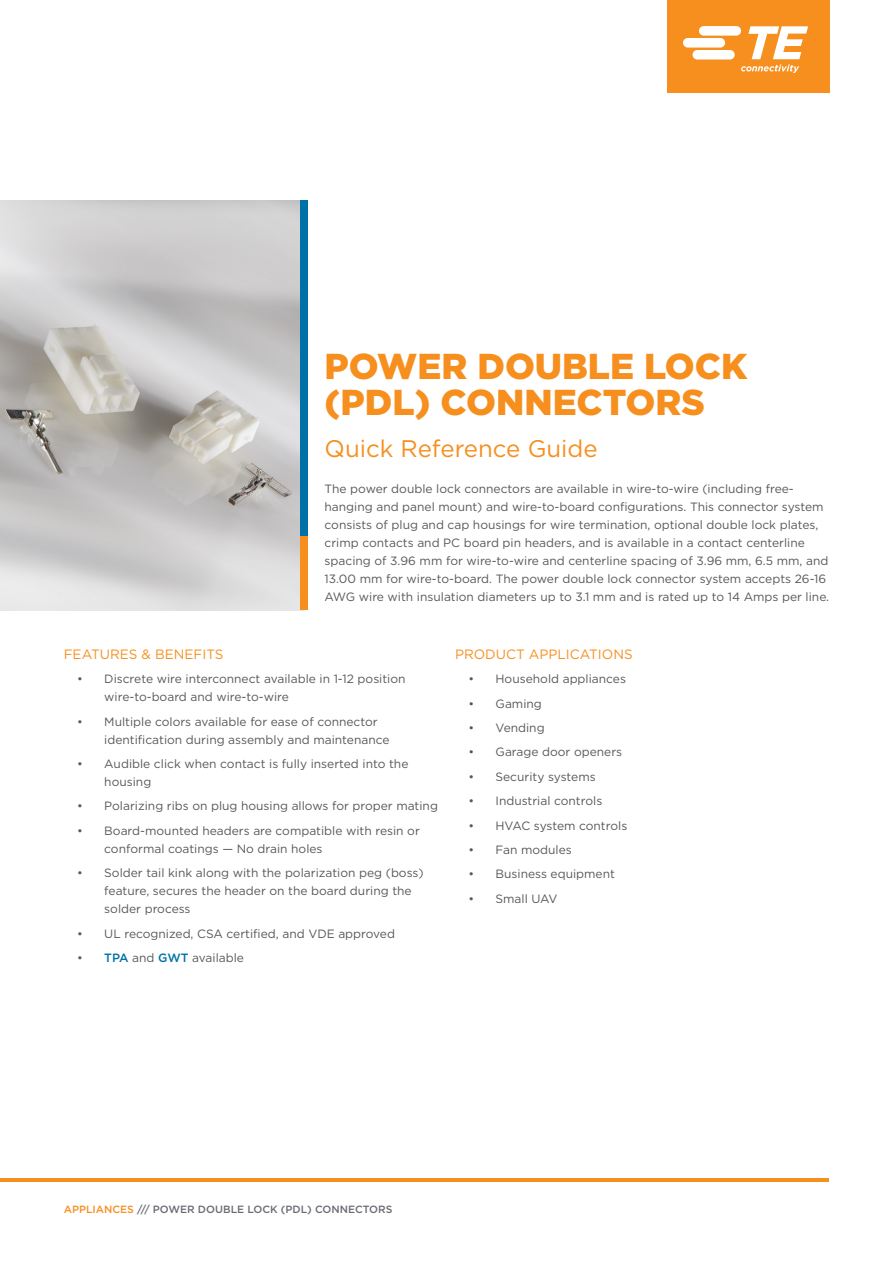
<style>
.page{position:relative;width:893px;height:1263px;background:#fff}
.page>*{position:absolute;margin:0;border:0;box-sizing:border-box;transform-origin:0 0}
.t1{font:900 36px/36px "Gotham";color:#f68f1e}
.t2{font:24px "Gotham";color:#f68f1e}
.t3{font:13.5px "Gotham";color:#f68f1e}
.t4{font:12px/18px "Gotham";color:#57585a}
.t5{font:500 10.5px "Gotham";color:#696b73}
.s1{font-weight:500;color:#0071a7}
.s2{color:#f68f1e}
</style>
<div class="page">
<img style="left:0;top:200px;width:300px;height:410px">
<hr style="left:0;top:1178px;width:829px;height:4px;background:#f68f1e">
<div style="left:300px;top:200px;width:8px;height:338px;background:#0071a7"></div>
<div style="left:300px;top:537px;width:8px;height:73px;background:#f68f1e"></div>
<div style="left:667px;top:0;width:162px;height:93px;background:#f68f1e"></div>
<svg style="left:683px;top:26px;width:125px;height:47px"></svg>
<h1 class="t1" style="left:325px;top:348px;width:424px">POWER DOUBLE LOCK (PDL) CONNECTORS</h1>
<h2 class="t2" style="left:325px;top:433px;width:275px">Quick Reference Guide</h2>
<p class="t4" style="left:325px;top:480px;width:506px">The power double lock connectors are available in wire-to-wire (including free&shy;hanging and panel mount) and wire-to-board configurations. This connector system consists of plug and cap housings for wire termination, optional double lock plates, crimp contacts and PC board pin headers, and is available in a contact centerline spacing of 3.96 mm for wire-to-wire and centerline spacing of 3.96 mm, 6.5 mm, and 13.00 mm for wire-to-board. The power double lock connector system accepts 26-16<br>AWG wire with insulation diameters up to 3.1 mm and is rated up to 14 Amps per line.</p>
<p class="t3" style="left:64px;top:645px;width:161px">FEATURES &amp; BENEFITS</p>
<p class="t4" style="left:104px;top:670px;width:303px;text-indent:-27px">• Discrete wire interconnect available in 1-12 position wire-to-board and wire-to-wire</p>
<p class="t4" style="left:104px;top:712px;width:287px;text-indent:-27px">• Multiple colors available for ease of connector identification during assembly and maintenance</p>
<p class="t4" style="left:104px;top:754px;width:306px;text-indent:-27px">• Audible click when contact is fully inserted into the housing</p>
<p class="t4" style="left:77px;top:797px;width:362px">• Polarizing ribs on plug housing allows for proper mating</p>
<p class="t4" style="left:104px;top:821px;width:317px;text-indent:-27px">• Board-mounted headers are compatible with resin or conformal coatings — No drain holes</p>
<p class="t4" style="left:104px;top:864px;width:321px;text-indent:-27px">• Solder tail kink along with the polarization peg (boss) feature, secures the header on the board during the solder process</p>
<p class="t4" style="left:77px;top:924px;width:319px">• UL recognized, CSA certified, and VDE approved</p>
<p class="t4" style="left:77px;top:948px;width:168px">• <span class="s1">TPA</span> and <span class="s1">GWT</span> available</p>
<p class="t3" style="left:455px;top:645px;width:179px">PRODUCT APPLICATIONS</p>
<p class="t4" style="left:468px;top:670px;width:159px">• Household appliances</p>
<p class="t4" style="left:468px;top:694px;width:75px">• Gaming</p>
<p class="t4" style="left:468px;top:718px;width:78px">• Vending</p>
<p class="t4" style="left:468px;top:743px;width:155px">• Garage door openers</p>
<p class="t4" style="left:468px;top:767px;width:129px">• Security systems</p>
<p class="t4" style="left:468px;top:792px;width:135px">• Industrial controls</p>
<p class="t4" style="left:468px;top:816px;width:160px">• HVAC system controls</p>
<p class="t4" style="left:468px;top:840px;width:105px">• Fan modules</p>
<p class="t4" style="left:468px;top:865px;width:148px">• Business equipment</p>
<p class="t4" style="left:468px;top:889px;width:91px">• Small UAV</p>
<p class="t5" style="left:64px;top:1202px;width:330px"><span class="s2">APPLIANCES</span> /// POWER DOUBLE LOCK (PDL) CONNECTORS</p>
</div>
